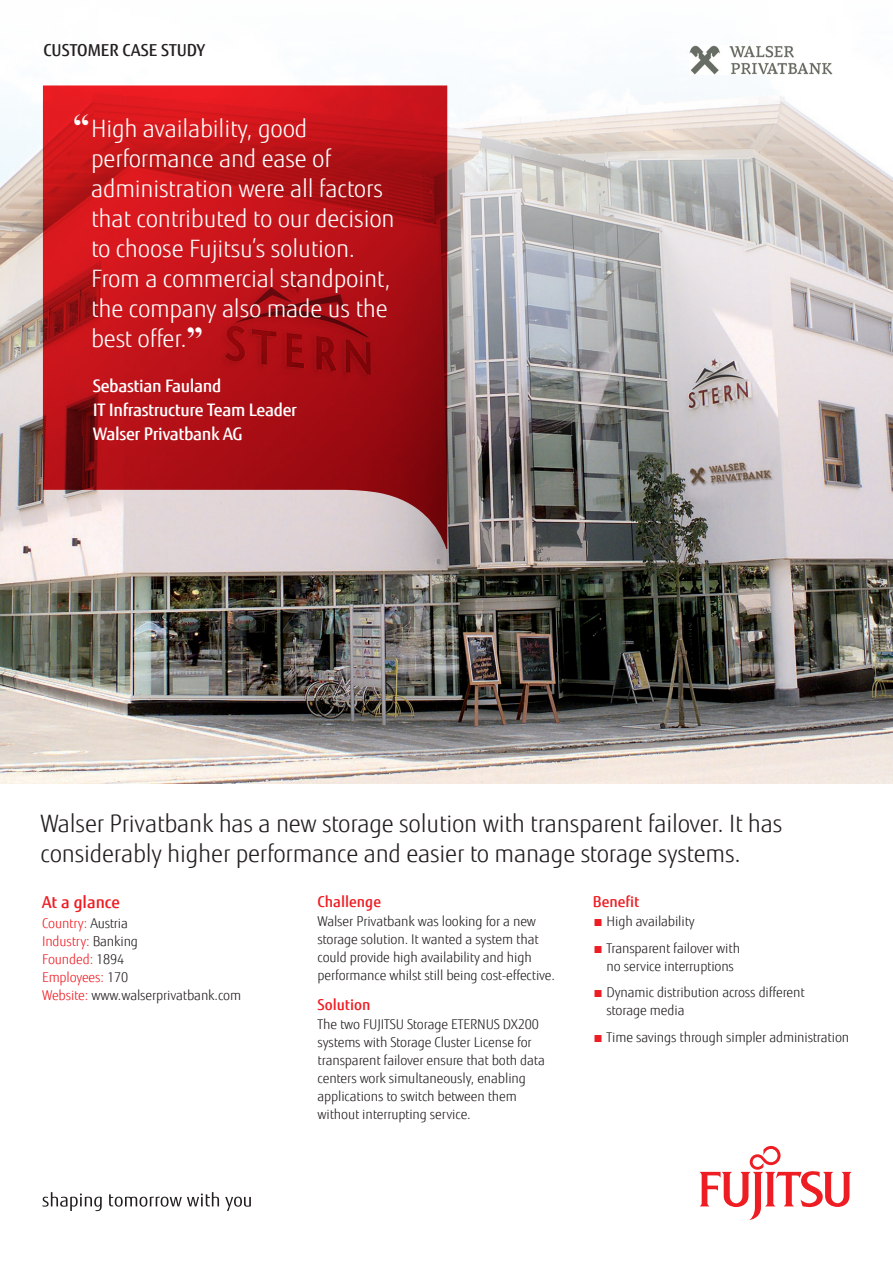
<style>
.page{position:relative;width:893px;height:1263px;background:#fff}
.page>*{position:absolute;margin:0;border:0;box-sizing:border-box;transform-origin:0 0}
.t1{font:300 24px/30px "Fujitsu Sans";letter-spacing:-.01em;color:#fff}
.t2{font:300 24px/30px "Fujitsu Sans";letter-spacing:-.01em;color:#231f20}
.t3{font:500 17.25px/24px "Fujitsu Sans";letter-spacing:-.02em;color:#fff}
.Bullet{font:500 16.5px "Fujitsu Sans";color:#231f20}
.Bullet-2{font:500 16.5px "Fujitsu Sans";color:#ee1d23}
.Bullet-3{font:500 15px "Fujitsu Sans";color:#ee1d23}
.Bullet-4{font:300 13.5px/18px "Fujitsu Sans";letter-spacing:-.01em;color:#231f20}
.Bullet-5{font:300 13.5px "Fujitsu Sans";letter-spacing:-.01em;color:#ee1d23}
.s1{font-family:"Times New Roman";font-weight:700;font-size:33px}
.s2{color:#231f20}
.s3{color:#ee1d23}
</style>
<div class="page">
<img style="left:0;top:460px;width:893px;height:323px">
<svg style="left:0;top:51px;width:893px;height:409px"></svg>
<svg style="left:699px;top:1146px;width:153px;height:74px"></svg>
<svg style="left:43px;top:1192px;width:59px;height:19px"></svg>
<svg style="left:109px;top:1192px;width:110px;height:15px"></svg>
<svg style="left:225px;top:1197px;width:26px;height:14px"></svg>
<svg style="left:43px;top:85px;width:404px;height:464px;background:#ba282e"></svg>
<img style="left:690px;top:45px;width:142px;height:30px">
<p class="Bullet" style="left:44px;top:40px;width:163px">CUSTOMER CASE STUDY</p>
<p class="t1" style="left:91px;top:114px;width:305px;text-indent:-18px"><span class="s1">“</span>High availability, good performance and ease of administration were all factors that contributed to our decision to choose Fujitsu’s solution.<br>From a commercial standpoint, the company also made us the best offer.<span class="s1">”</span></p>
<p class="t3" style="left:93px;top:374px;width:206px">Sebastian Fauland<br>IT Infrastructure Team Leader<br>Walser Privatbank AG</p>
<p class="t2" style="left:40px;top:809px;width:744px">Walser Privatbank has a new storage solution with transparent failover. It has considerably higher performance and easier to manage storage systems.</p>
<p class="Bullet-2" style="left:42px;top:892px;width:80px">At a glance</p>
<p class="Bullet-5" style="left:42px;top:915px;width:87px">Country: <span class="s2">Austria</span></p>
<p class="Bullet-5" style="left:42px;top:933px;width:97px">Industry: <span class="s2">Banking</span></p>
<p class="Bullet-5" style="left:42px;top:951px;width:84px">Founded: <span class="s2">1894</span></p>
<p class="Bullet-5" style="left:42px;top:969px;width:88px">Employees: <span class="s2">170</span></p>
<p class="Bullet-4" style="left:42px;top:986px;width:201px"><span class="s3">Website:</span> www.walserprivatbank.com</p>
<p class="Bullet-3" style="left:317px;top:892px;width:65px">Challenge</p>
<p class="Bullet-4" style="left:317px;top:913px;width:239px">Walser Privatbank was looking for a new storage solution. It wanted a system that could provide high availability and high performance whilst still being cost-effective.</p>
<p class="Bullet-3" style="left:317px;top:995px;width:55px">Solution</p>
<p class="Bullet-4" style="left:317px;top:1015px;width:229px">The two FUJITSU Storage ETERNUS DX200 systems with Storage Cluster License for transparent failover ensure that both data centers work simultaneously, enabling applications to switch between them without interrupting service.</p>
<p class="Bullet-3" style="left:593px;top:892px;width:48px">Benefit</p>
<p class="Bullet-4" style="left:593px;top:913px;width:103px"><span class="s3">■</span> High availability</p>
<p class="Bullet-4" style="left:593px;top:939px;width:149px;text-align:center"><span class="s3">■</span> Transparent failover with no service interruptions</p>
<p class="Bullet-4" style="left:607px;top:984px;width:200px;text-indent:-14px"><span class="s3">■</span> Dynamic distribution across different storage media</p>
<p class="Bullet-4" style="left:593px;top:1028px;width:258px"><span class="s3">■</span> Time savings through simpler administration</p>
</div>
